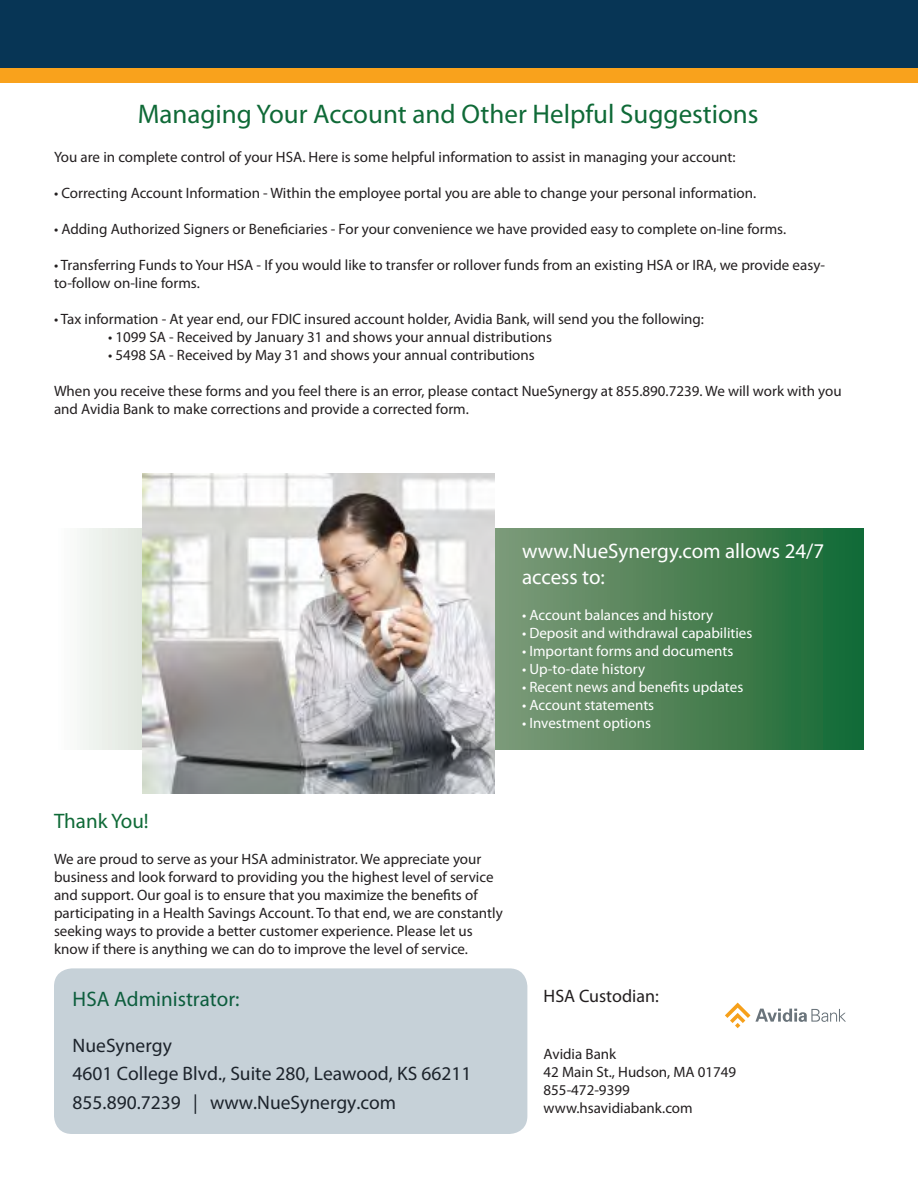
<style>
.page{position:relative;width:918px;height:1188px;background:#fff}
.page>*{position:absolute;margin:0;border:0;box-sizing:border-box;transform-origin:0 0}
.t1{font:27px "Myriad Pro";color:#0f6a37}
.t2{font:21px/25.2px "Myriad Pro";color:#fff}
.t3{font:21px "Myriad Pro";color:#0f6a37}
.t4{font:19.5px/28.5px "Myriad Pro";color:#231f20}
.t5{font:18px "Myriad Pro";color:#231f20}
.t6{font:15px/18px "Myriad Pro";color:#231f20}
.t7{font:15px "Myriad Pro";color:#fff}
</style>
<div class="page">
<div style="left:0;top:0;width:918px;height:68px;background:#073555"></div>
<div style="left:0;top:68px;width:918px;height:15px;background:#f9a21c"></div>
<svg style="left:80px;top:528px;width:784px;height:222px;background:#61916a"></svg>
<div style="left:54px;top:968px;width:473px;height:166px;background:#c6d1d8;border-radius:18px"></div>
<img style="left:142px;top:473px;width:353px;height:321px">
<svg style="left:725px;top:1003px;width:121px;height:25px"></svg>
<p class="t1" style="left:138px;top:97px;width:622px">Managing Your Account and Other Helpful Suggestions</p>
<p class="t6" style="left:54px;top:148px;width:683px">You are in complete control of your HSA. Here is some helpful information to assist in managing your account:</p>
<p class="t6" style="left:54px;top:184px;width:704px">• Correcting Account Information - Within the employee portal you are able to change your personal information.</p>
<p class="t6" style="left:54px;top:220px;width:734px">• Adding Authorized Signers or Beneficiaries - For your convenience we have provided easy to complete on-line forms.</p>
<p class="t6" style="left:54px;top:256px;width:772px">• Transferring Funds to Your HSA - If you would like to transfer or rollover funds from an existing HSA or IRA, we provide easy&shy;to-follow on-line forms.</p>
<p class="t6" style="left:54px;top:310px;width:652px">• Tax information - At year end, our FDIC insured account holder, Avidia Bank, will send you the following:</p>
<p class="t6" style="left:108px;top:328px;width:446px">• 1099 SA - Received by January 31 and shows your annual distributions</p>
<p class="t6" style="left:108px;top:346px;width:428px">• 5498 SA - Received by May 31 and shows your annual contributions</p>
<p class="t6" style="left:54px;top:382px;width:789px">When you receive these forms and you feel there is an error, please contact NueSynergy at 855.890.7239. We will work with you and Avidia Bank to make corrections and provide a corrected form.</p>
<p class="t2" style="left:522px;top:538px;width:304px">www.NueSynergy.com allows 24/7 access to:</p>
<p class="t7" style="left:522px;top:605px;width:193px">• Account balances and history</p>
<p class="t7" style="left:522px;top:623px;width:232px">• Deposit and withdrawal capabilities</p>
<p class="t7" style="left:522px;top:641px;width:213px">• Important forms and documents</p>
<p class="t7" style="left:522px;top:659px;width:125px">• Up-to-date history</p>
<p class="t7" style="left:522px;top:677px;width:223px">• Recent news and benefits updates</p>
<p class="t7" style="left:522px;top:695px;width:134px">• Account statements</p>
<p class="t7" style="left:522px;top:713px;width:130px">• Investment options</p>
<p class="t3" style="left:54px;top:808px;width:96px">Thank You!</p>
<p class="t6" style="left:54px;top:849px;width:450px">We are proud to serve as your HSA administrator. We appreciate your business and look forward to providing you the highest level of service and support. Our goal is to ensure that you maximize the benefits of participating in a Health Savings Account. To that end, we are constantly seeking ways to provide a better customer experience. Please let us know if there is anything we can do to improve the level of service.</p>
<p class="t3" style="left:73px;top:986px;width:168px">HSA Administrator:</p>
<p class="t4" style="left:73px;top:1031px;width:400px">NueSynergy<br>4601 College Blvd., Suite 280, Leawood, KS 66211<br>855.890.7239 | www.NueSynergy.com</p>
<p class="t5" style="left:544px;top:985px;width:117px">HSA Custodian:</p>
<p class="t6" style="left:544px;top:1045px;width:74px">Avidia Bank</p>
<p class="t6" style="left:544px;top:1063px;width:194px">42 Main St., Hudson, MA 01749</p>
<p class="t6" style="left:544px;top:1080px;width:88px">855-472-9399</p>
<p class="t6" style="left:544px;top:1099px;width:151px">www.hsavidiabank.com</p>
</div>
